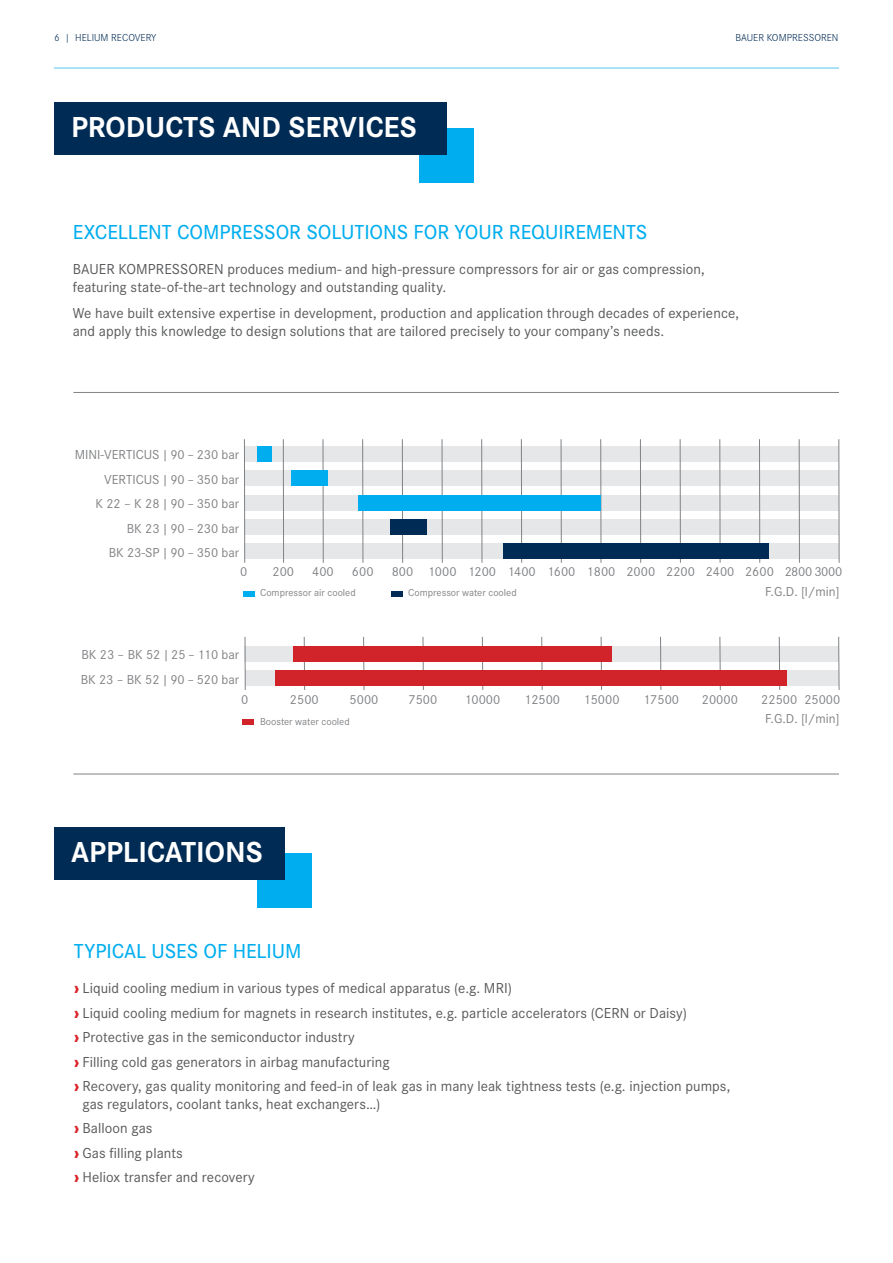
<style>
.page{position:relative;width:893px;height:1263px;background:#fff}
.page>*{position:absolute;margin:0;border:0;box-sizing:border-box;transform-origin:0 0}
.Head_Folgeseiten{font:700 30px "Corporate S";color:#fff}
.Headline_Cyan__4mm{font:500 21px "Corporate S";letter-spacing:-.005em;color:#00aeef}
.Copy__1_5mm_danach{font:15px/18px "Corporate S";letter-spacing:.005em;color:#57585a}
.t1{font:13.5px/24.5px "Corporate S";color:#808285;text-align:right}
.t2{font:10.5px "Corporate S";color:#808285}
.Kopfzeile_Pagina{font:300 10.5px "Corporate S";color:#002b54}
.s1{font-weight:800;color:#da2128}
</style>
<div class="page">
<div style="left:257px;top:853px;width:55px;height:54px;background:#00aeef"></div>
<div style="left:54px;top:827px;width:231px;height:53px;background:#002b54"></div>
<hr style="left:54px;top:67px;width:785px;height:2px;background:#8dd7f7">
<div style="left:419px;top:128px;width:55px;height:55px;background:#00aeef"></div>
<div style="left:54px;top:102px;width:392px;height:52px;background:#002b54"></div>
<hr style="left:73px;top:392px;width:766px;height:1px;background:#808285">
<hr style="left:73px;top:774px;width:766px;height:1px;background:#808285">
<div style="left:245px;top:670px;width:594px;height:16px;background:#e6e7e9"></div>
<div style="left:244px;top:646px;width:595px;height:15px;background:#e6e7e9"></div>
<div style="left:245px;top:520px;width:594px;height:15px;background:#e6e7e9"></div>
<div style="left:245px;top:544px;width:594px;height:15px;background:#e6e7e9"></div>
<div style="left:245px;top:495px;width:594px;height:15px;background:#e6e7e9"></div>
<div style="left:245px;top:471px;width:594px;height:15px;background:#e6e7e9"></div>
<div style="left:245px;top:446px;width:594px;height:15px;background:#e6e7e9"></div>
<hr style="left:244px;top:439px;width:1px;height:124px;background:#808285">
<hr style="left:283px;top:439px;width:1px;height:124px;background:#808285">
<hr style="left:323px;top:439px;width:1px;height:124px;background:#808285">
<hr style="left:362px;top:439px;width:1px;height:124px;background:#808285">
<hr style="left:402px;top:439px;width:1px;height:124px;background:#808285">
<hr style="left:442px;top:439px;width:1px;height:124px;background:#808285">
<hr style="left:481px;top:439px;width:1px;height:124px;background:#808285">
<hr style="left:521px;top:439px;width:1px;height:124px;background:#808285">
<hr style="left:561px;top:439px;width:1px;height:124px;background:#808285">
<hr style="left:600px;top:439px;width:1px;height:124px;background:#808285">
<hr style="left:640px;top:439px;width:1px;height:124px;background:#808285">
<hr style="left:680px;top:439px;width:1px;height:124px;background:#808285">
<hr style="left:719px;top:439px;width:1px;height:124px;background:#808285">
<hr style="left:759px;top:439px;width:1px;height:124px;background:#808285">
<hr style="left:799px;top:439px;width:1px;height:124px;background:#808285">
<hr style="left:839px;top:439px;width:1px;height:124px;background:#808285">
<hr style="left:245px;top:637px;width:1px;height:53px;background:#808285">
<hr style="left:304px;top:637px;width:1px;height:53px;background:#808285">
<hr style="left:363px;top:637px;width:1px;height:53px;background:#808285">
<hr style="left:423px;top:637px;width:1px;height:53px;background:#808285">
<hr style="left:482px;top:637px;width:1px;height:53px;background:#808285">
<hr style="left:541px;top:637px;width:1px;height:53px;background:#808285">
<hr style="left:601px;top:637px;width:1px;height:53px;background:#808285">
<hr style="left:660px;top:637px;width:1px;height:53px;background:#808285">
<hr style="left:720px;top:637px;width:1px;height:53px;background:#808285">
<hr style="left:779px;top:637px;width:1px;height:53px;background:#808285">
<hr style="left:838px;top:637px;width:1px;height:53px;background:#808285">
<div style="left:257px;top:446px;width:15px;height:15px;background:#00aeef"></div>
<div style="left:293px;top:646px;width:318px;height:15px;background:#d1232a"></div>
<div style="left:276px;top:670px;width:511px;height:16px;background:#d1232a"></div>
<div style="left:291px;top:471px;width:37px;height:15px;background:#00aeef"></div>
<div style="left:390px;top:520px;width:37px;height:15px;background:#002b54"></div>
<div style="left:503px;top:544px;width:265px;height:15px;background:#002b54"></div>
<div style="left:359px;top:495px;width:242px;height:15px;background:#00aeef"></div>
<div style="left:243px;top:591px;width:12px;height:5px;background:#00aeef"></div>
<div style="left:391px;top:591px;width:11px;height:5px;background:#002b54"></div>
<div style="left:242px;top:719px;width:12px;height:6px;background:#d1232a"></div>
<p class="Kopfzeile_Pagina" style="left:54px;top:30px;width:104px">6 | HELIUM RECOVERY</p>
<p class="Kopfzeile_Pagina" style="left:736px;top:30px;width:104px">BAUER KOMPRESSOREN</p>
<p class="Head_Folgeseiten" style="left:71px;top:103px;width:347px">PRODUCTS AND SERVICES</p>
<p class="Headline_Cyan__4mm" style="left:73px;top:216px;width:576px">EXCELLENT COMPRESSOR SOLUTIONS FOR YOUR REQUIREMENTS</p>
<p class="Copy__1_5mm_danach" style="left:73px;top:259px;width:633px">BAUER KOMPRESSOREN produces medium- and high-pressure compressors for air or gas compression, featuring state-of-the-art technology and outstanding quality.</p>
<p class="Copy__1_5mm_danach" style="left:73px;top:303px;width:668px">We have built extensive expertise in development, production and application through decades of experience, and apply this knowledge to design solutions that are tailored precisely to your company’s needs.</p>
<p class="t1" style="left:75px;top:442px;width:166px">MINI-VERTICUS |90 – 230 bar<br>VERTICUS |90 – 350 bar<br>K 22 – K 28 |90 – 350 bar<br>BK 23 |90 – 230 bar<br>BK 23-SP |90 – 350 bar</p>
<p class="t1" style="left:240px;top:558px;width:9px">0</p>
<p class="t1" style="left:273px;top:558px;width:23px">200</p>
<p class="t1" style="left:312px;top:558px;width:23px">400</p>
<p class="t1" style="left:352px;top:558px;width:23px">600</p>
<p class="t1" style="left:392px;top:560px;width:452px;line-height:20.1px">800 1000 1200 1400 1600 1800 2000 2200 2400 2600 2800 3000<br>F.G.D. [l/min]</p>
<p class="t2" style="left:260px;top:585px;width:97px">Compressor air cooled</p>
<p class="t2" style="left:408px;top:585px;width:110px">Compressor water cooled</p>
<p class="t1" style="left:81px;top:641px;width:160px;text-align:left">BK 23 – BK 52 |25 – 110 bar<br>BK 23 – BK 52 |90 – 520 bar</p>
<p class="t1" style="left:241px;top:686px;width:9px">0</p>
<p class="t1" style="left:290px;top:686px;width:30px">2500</p>
<p class="t1" style="left:350px;top:686px;width:30px">5000</p>
<p class="t1" style="left:409px;top:686px;width:30px">7500</p>
<p class="t1" style="left:464px;top:686px;width:37px">10000</p>
<p class="t1" style="left:524px;top:686px;width:37px">12500</p>
<p class="t1" style="left:584px;top:686px;width:37px">15000</p>
<p class="t1" style="left:643px;top:686px;width:37px">17500</p>
<p class="t1" style="left:702px;top:686px;width:37px">20000</p>
<p class="t1" style="left:761px;top:686px;width:81px">22500 25000</p>
<p class="t2" style="left:260px;top:714px;width:91px">Booster water cooled</p>
<p class="t1" style="left:765px;top:706px;width:76px">F.G.D. [l/min]</p>
<p class="Head_Folgeseiten" style="left:71px;top:829px;width:193px">APPLICATIONS</p>
<p class="Headline_Cyan__4mm" style="left:74px;top:935px;width:229px">TYPICAL USES OF HELIUM</p>
<p class="Copy__1_5mm_danach" style="left:74px;top:978px;width:440px"><span class="s1">›</span> Liquid cooling medium in various types of medical apparatus (e.g. MRI)</p>
<p class="Copy__1_5mm_danach" style="left:74px;top:1003px;width:614px"><span class="s1">›</span> Liquid cooling medium for magnets in research institutes, e.g. particle accelerators (CERN or Daisy)</p>
<p class="Copy__1_5mm_danach" style="left:74px;top:1027px;width:282px"><span class="s1">›</span> Protective gas in the semiconductor industry</p>
<p class="Copy__1_5mm_danach" style="left:74px;top:1051px;width:317px"><span class="s1">›</span> Filling cold gas generators in airbag manufacturing</p>
<p class="Copy__1_5mm_danach" style="left:82px;top:1076px;width:649px;text-indent:-9px"><span class="s1">›</span> Recovery, gas quality monitoring and feed-in of leak gas in many leak tightness tests (e.g. injection pumps, gas regulators, coolant tanks, heat exchangers…)</p>
<p class="Copy__1_5mm_danach" style="left:74px;top:1118px;width:80px"><span class="s1">›</span> Balloon gas</p>
<p class="Copy__1_5mm_danach" style="left:74px;top:1143px;width:110px"><span class="s1">›</span> Gas filling plants</p>
<p class="Copy__1_5mm_danach" style="left:74px;top:1167px;width:182px"><span class="s1">›</span> Heliox transfer and recovery</p>
</div>
